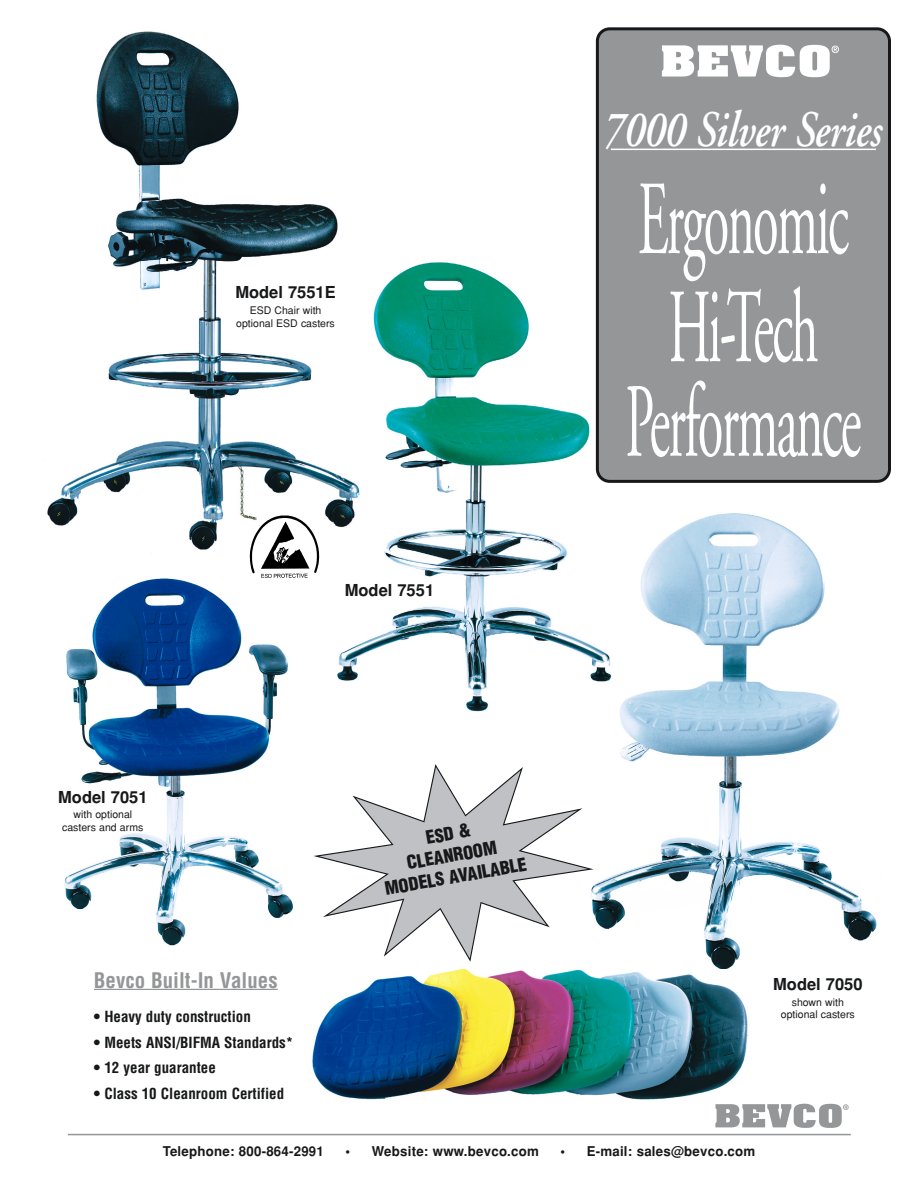
<style>
.page{position:relative;width:918px;height:1188px;background:#fff}
.page>*{position:absolute;margin:0;border:0;box-sizing:border-box;transform-origin:0 0}
.t1{font:105px/108.1px "Adobe Garamond";letter-spacing:-.035em;color:#fff;scale:.5 1}
.t2{font:italic 600 51px "Adobe Garamond";letter-spacing:-.01em;color:#fff;scale:.8 1}
.t3{font:700 condensed 21px "Helvetica";color:#959697}
.t4{font:900 condensed 18px/21.6px "Helvetica";color:#171819;text-align:center}
.t5{font:700 16.5px "Helvetica";color:#171819}
.t6{font:700 condensed 15px "Helvetica";color:#171819}
.t7{font:700 13.5px "Helvetica";letter-spacing:.015em;color:#171819}
.t8{font:10.5px/12.6px "Helvetica";color:#171819;text-align:center}
</style>
<div class="page">
<hr style="left:94px;top:989px;width:138px;height:1px;background:#959697">
<hr style="left:231px;top:989px;width:47px;height:1px;background:#959697">
<hr style="left:68px;top:1134px;width:783px;height:1px;background:#959697">
<img style="left:594px;top:513px;width:283px;height:456px">
<img style="left:64px;top:578px;width:229px;height:368px">
<img style="left:337px;top:228px;width:279px;height:502px">
<img style="left:47px;top:31px;width:319px;height:525px">
<svg style="left:314px;top:764px;width:280px;height:198px"></svg>
<img style="left:312px;top:970px;width:436px;height:130px">
<div style="left:596px;top:27px;width:295px;height:456px;background:#959697"></div>
<hr style="left:611px;top:149px;width:265px;height:1px;background:#fff">
<img style="left:656px;top:42px;width:189px;height:37px">
<div style="left:702px;top:1099px;width:149px;height:31px;background:#fff"></div>
<img style="left:715px;top:1103px;width:134px;height:25px">
<img style="left:246px;top:508px;width:79px;height:72px">
<p class="t5" style="left:235px;top:287px;width:102px">Model 7551E</p>
<p class="t8" style="left:236px;top:305px;width:100px">ESD Chair with optional ESD casters</p>
<p class="t5" style="left:345px;top:584px;width:91px">Model 7551</p>
<p class="t5" style="left:58px;top:791px;width:91px">Model 7051</p>
<p class="t8" style="left:62px;top:809px;width:83px">with optional casters and arms</p>
<h3 class="t3" style="left:94px;top:972px;width:185px">Bevco Built-In Values</h3>
<p class="t6" style="left:94px;top:1011px;width:158px">• Heavy duty construction</p>
<p class="t6" style="left:94px;top:1036px;width:201px">• Meets ANSI/BIFMA Standards*</p>
<p class="t6" style="left:94px;top:1062px;width:123px">• 12 year guarantee</p>
<p class="t6" style="left:94px;top:1087px;width:192px">• Class 10 Cleanroom Certified</p>
<p class="t4" style="left:376px;top:837px;width:145px;rotate:-10deg">ESD &amp;<br>CLEANROOM<br>MODELS AVAILABLE</p>
<h2 class="t2" style="left:603px;top:109px;width:350px">7000 Silver Series</h2>
<h1 class="t1" style="left:638px;top:175px;width:423px">Ergonomic<br>Hi-Tech</h1>
<h1 class="t1" style="left:625px;top:378px;width:474px">Performance</h1>
<p class="t5" style="left:773px;top:978px;width:91px">Model 7050</p>
<p class="t8" style="left:781px;top:997px;width:75px">shown with optional casters</p>
<p class="t7" style="left:163px;top:1147px;width:163px">Telephone: 800-864-2991</p>
<p class="t7" style="left:346px;top:1147px;width:195px">• Website: www.bevco.com</p>
<p class="t7" style="left:561px;top:1147px;width:196px">• E-mail: sales@bevco.com</p>
</div>
